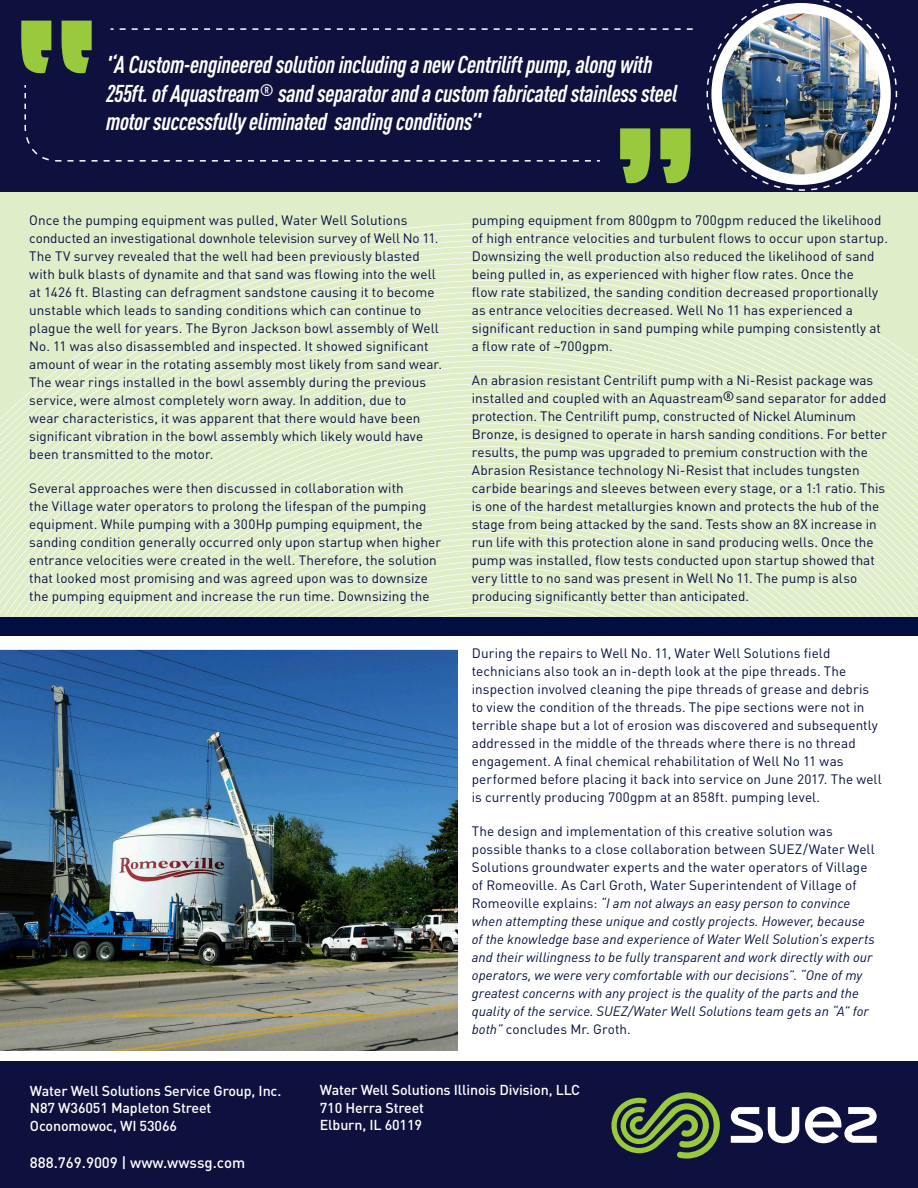
<style>
.page{position:relative;width:918px;height:1188px;background:#fff}
.page>*{position:absolute;margin:0;border:0;box-sizing:border-box;transform-origin:0 0}
.t1{font:italic 700 condensed 24px/28.5px "DINOT";letter-spacing:-.015em;color:#fff}
.t2{font:italic 700 condensed 16.5px "DINOT";color:#fff}
.t3{font:500 15px "DINOT";color:#fff}
.t4{font:500 14.25px "DINOT";letter-spacing:-.01em;color:#fff}
.t5{font:13.5px/18px "DINOT";letter-spacing:.005em;color:#030f40}
.t6{font:italic 13.5px/18px "DINOT";letter-spacing:.005em;color:#030f40}
.t7{font:italic 700 condensed 13.5px "DINOT";color:#10123f}
.s1{font-style:normal}
</style>
<div class="page">
<div style="left:0;top:0;width:918px;height:192px;background:#0e103e"></div>
<svg style="left:21px;top:21px;width:30px;height:53px;background:#82aa3d"></svg>
<div style="left:0;top:192px;width:918px;height:434px;background:#e0edc9"></div>
<svg style="left:0;top:223px;width:918px;height:394px"></svg>
<div style="left:0;top:617px;width:918px;height:18px;background:#030f40"></div>
<div style="left:0;top:1061px;width:918px;height:127px;background:#0e103e"></div>
<svg style="left:611px;top:1092px;width:109px;height:67px"></svg>
<svg style="left:731px;top:1107px;width:146px;height:36px"></svg>
<img style="left:0;top:650px;width:457px;height:400px">
<svg style="left:62px;top:0;width:836px;height:191px"></svg>
<p class="t1" style="left:106px;top:49px;width:573px">'‘A Custom-engineered solution including a new Centrilift pump, along with<br>255ft. of Aquastream sand separator and a custom fabricated stainless steel motor successfully eliminated sanding conditions’'</p>
<p class="t2" style="left:260px;top:78px;width:15px">®</p>
<p class="t5" style="left:29px;top:210px;width:414px">Once the pumping equipment was pulled, Water Well Solutions conducted an investigational downhole television survey of Well No 11.<br>The TV survey revealed that the well had been previously blasted with bulk blasts of dynamite and that sand was flowing into the well at 1426 ft. Blasting can defragment sandstone causing it to become unstable which leads to sanding conditions which can continue to plague the well for years. The Byron Jackson bowl assembly of Well No. 11 was also disassembled and inspected. It showed significant amount of wear in the rotating assembly most likely from sand wear.<br>The wear rings installed in the bowl assembly during the previous service, were almost completely worn away. In addition, due to<br>wear characteristics, it was apparent that there would have been significant vibration in the bowl assembly which likely would have been transmitted to the motor.</p>
<p class="t5" style="left:29px;top:478px;width:413px">Several approaches were then discussed in collaboration with<br>the Village water operators to prolong the lifespan of the pumping equipment. While pumping with a 300Hp pumping equipment, the sanding condition generally occurred only upon startup when higher entrance velocities were created in the well. Therefore, the solution that looked most promising and was agreed upon was to downsize the pumping equipment and increase the run time. Downsizing the</p>
<p class="t5" style="left:472px;top:210px;width:418px">pumping equipment from 800gpm to 700gpm reduced the likelihood of high entrance velocities and turbulent flows to occur upon startup.<br>Downsizing the well production also reduced the likelihood of sand being pulled in, as experienced with higher flow rates. Once the<br>flow rate stabilized, the sanding condition decreased proportionally as entrance velocities decreased. Well No 11 has experienced a significant reduction in sand pumping while pumping consistently at a flow rate of ~700gpm.</p>
<p class="t5" style="left:472px;top:370px;width:417px">An abrasion resistant Centrilift pump with a Ni-Resist package was installed and coupled with an Aquastream sand separator for added protection. The Centrilift pump, constructed of Nickel Aluminum Bronze, is designed to operate in harsh sanding conditions. For better results, the pump was upgraded to premium construction with the Abrasion Resistance technology Ni-Resist that includes tungsten carbide bearings and sleeves between every stage, or a 1:1 ratio. This is one of the hardest metallurgies known and protects the hub of the stage from being attacked by the sand. Tests show an 8X increase in run life with this protection alone in sand producing wells. Once the pump was installed, flow tests conducted upon startup showed that very little to no sand was present in Well No 11. The pump is also producing significantly better than anticipated.</p>
<p class="t7" style="left:723px;top:387px;width:13px">®</p>
<p class="t5" style="left:472px;top:643px;width:411px">During the repairs to Well No. 11, Water Well Solutions field technicians also took an in-depth look at the pipe threads. The inspection involved cleaning the pipe threads of grease and debris to view the condition of the threads. The pipe sections were not in terrible shape but a lot of erosion was discovered and subsequently addressed in the middle of the threads where there is no thread engagement. A final chemical rehabilitation of Well No 11 was performed before placing it back into service on June 2017. The well is currently producing 700gpm at an 858ft. pumping level.</p>
<p class="t6" style="left:472px;top:821px;width:405px"><span class="s1">The design and implementation of this creative solution was possible thanks to a close collaboration between SUEZ/Water Well Solutions groundwater experts and the water operators of Village of Romeoville. As Carl Groth, Water Superintendent of Village of Romeoville explains:</span> “I am not always an easy person to convince when attempting these unique and costly projects. However, because of the knowledge base and experience of Water Well Solution’s experts and their willingness to be fully transparent and work directly with our operators, we were very comfortable with our decisions”. “One of my greatest concerns with any project is the quality of the parts and the quality of the service. SUEZ/Water Well Solutions team gets an “A” for both” <span class="s1">concludes Mr. Groth.</span></p>
<p class="t4" style="left:30px;top:1080px;width:253px">Water Well Solutions Service Group, Inc.</p>
<p class="t4" style="left:30px;top:1097px;width:183px">N87 W36051 Mapleton Street</p>
<p class="t4" style="left:30px;top:1115px;width:149px">Oconomowoc, WI 53066</p>
<p class="t3" style="left:30px;top:1151px;width:217px">888.769.9009 | www.wwssg.com</p>
<p class="t4" style="left:320px;top:1079px;width:262px">Water Well Solutions Illinois Division, LLC</p>
<p class="t4" style="left:320px;top:1096px;width:106px">710 Herra Street</p>
<p class="t4" style="left:320px;top:1114px;width:104px">Elburn, IL 60119</p>
</div>
